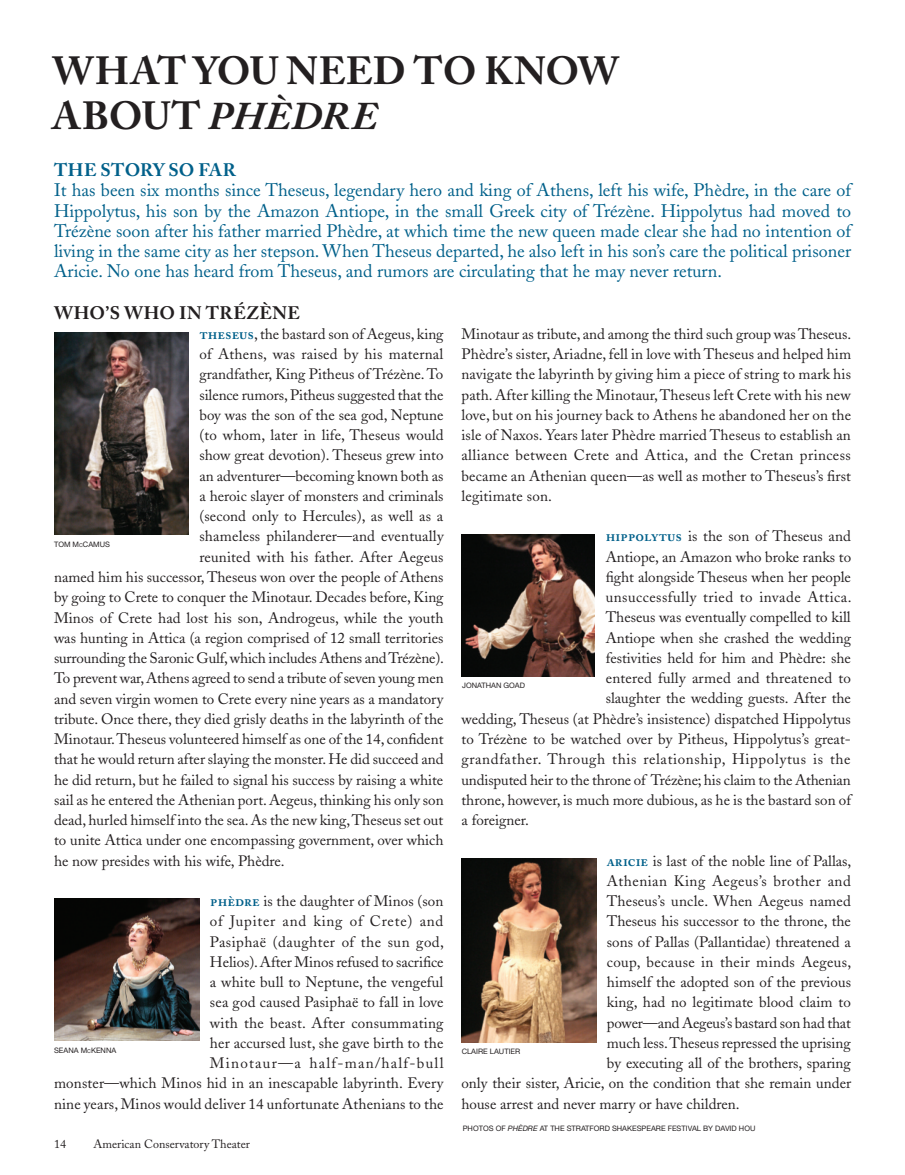
<style>
.page{position:relative;width:905px;height:1175px;background:#fff}
.page>*{position:absolute;margin:0;border:0;box-sizing:border-box;transform-origin:0 0}
.t1{font:700 39px/45px "Adobe Caslon";color:#231f20}
.t2{font:18px/20.2px "Adobe Caslon";color:#01608a;text-align:justify}
.t3{font:700 18px "Adobe Caslon";letter-spacing:.03em;color:#231f20}
.t4{font:700 18px "Adobe Caslon";letter-spacing:.01em;color:#01608a}
.t5{font:15px/20.2px "Adobe Caslon";color:#231f20;text-align:right}
.t6{font:15px "Adobe Caslon";letter-spacing:.045em;color:#231f20}
.t7{font:15px "Adobe Caslon";letter-spacing:.03em;color:#231f20}
.t8{font:15px "Adobe Caslon";letter-spacing:.025em;color:#231f20}
.t9{font:15px "Adobe Caslon";letter-spacing:.035em;color:#231f20}
.t10{font:12px "Adobe Caslon";color:#231f20}
.t11{font:7.5px "Helvetica Neue";color:#231f20}
.s1{font-style:italic}
.s2{font-family:"Adobe Caslon Semibold SC";color:#01608a}
.s3{font-size:5.25px}
</style>
<div class="page">
<img style="left:54px;top:899px;width:145px;height:141px">
<img style="left:461px;top:534px;width:134px;height:142px">
<img style="left:461px;top:858px;width:135px;height:184px">
<img style="left:54px;top:332px;width:135px;height:202px">
<h1 class="t1" style="left:52px;top:52px;width:567px">WHAT YOU NEED TO KNOW<br>ABOUT <span class="s1">PHÈDRE</span></h1>
<p class="t4" style="left:54px;top:162px;width:184px">THE STORY SO FAR</p>
<p class="t2" style="left:54px;top:182px;width:798px">It has been six months since Theseus, legendary hero and king of Athens, left his wife, Phèdre, in the care of Hippolytus, his son by the Amazon Antiope, in the small Greek city of Trézène. Hippolytus had moved to Trézène soon after his father married Phèdre, at which time the new queen made clear she had no intention of living in the same city as her stepson. When Theseus departed, he also left in his son’s care the political prisoner Aricie. No one has heard from Theseus, and rumors are circulating that he may never return.</p>
<p class="t3" style="left:54px;top:305px;width:247px">WHO’S WHO IN TRÉZÈNE</p>
<p class="t5" style="left:199px;top:325px;width:246px"><span class="s2">theseus</span>, the bastard son of Aegeus, king</p>
<p class="t5" style="left:199px;top:345px;width:245px">of Athens, was raised by his maternal</p>
<p class="t5" style="left:199px;top:366px;width:245px">grandfather, King Pitheus of Trézène. To</p>
<p class="t5" style="left:199px;top:386px;width:245px">silence rumors, Pitheus suggested that the</p>
<p class="t5" style="left:199px;top:406px;width:246px">boy was the son of the sea god, Neptune</p>
<p class="t5" style="left:199px;top:426px;width:246px">(to whom, later in life, Theseus would</p>
<p class="t5" style="left:199px;top:447px;width:245px">show great devotion). Theseus grew into</p>
<p class="t5" style="left:199px;top:467px;width:245px">an adventurer—becoming known both as</p>
<p class="t5" style="left:199px;top:487px;width:245px">a heroic slayer of monsters and criminals</p>
<p class="t5" style="left:199px;top:507px;width:245px">(second only to Hercules), as well as a</p>
<p class="t5" style="left:199px;top:528px;width:246px">shameless philanderer—and eventually</p>
<p class="t5" style="left:199px;top:548px;width:245px">reunited with his father. After Aegeus</p>
<p class="t5" style="left:54px;top:568px;width:391px">named him his successor, Theseus won over the people of Athens</p>
<p class="t5" style="left:54px;top:588px;width:391px">by going to Crete to conquer the Minotaur. Decades before, King</p>
<p class="t5" style="left:54px;top:609px;width:391px">Minos of Crete had lost his son, Androgeus, while the youth</p>
<p class="t5" style="left:54px;top:629px;width:391px">was hunting in Attica (a region comprised of 12 small territories</p>
<p class="t5" style="left:54px;top:649px;width:391px">surrounding the Saronic Gulf, which includes Athens and Trézène).</p>
<p class="t5" style="left:54px;top:669px;width:391px">To prevent war, Athens agreed to send a tribute of seven young men</p>
<p class="t5" style="left:54px;top:690px;width:391px">and seven virgin women to Crete every nine years as a mandatory</p>
<p class="t5" style="left:54px;top:710px;width:391px">tribute. Once there, they died grisly deaths in the labyrinth of the</p>
<p class="t5" style="left:54px;top:730px;width:391px">Minotaur. Theseus volunteered himself as one of the 14, confident</p>
<p class="t5" style="left:54px;top:750px;width:391px">that he would return after slaying the monster. He did succeed and</p>
<p class="t5" style="left:54px;top:771px;width:391px">he did return, but he failed to signal his success by raising a white</p>
<p class="t5" style="left:54px;top:791px;width:391px">sail as he entered the Athenian port. Aegeus, thinking his only son</p>
<p class="t5" style="left:54px;top:811px;width:391px">dead, hurled himself into the sea. As the new king, Theseus set out</p>
<p class="t5" style="left:54px;top:831px;width:391px">to unite Attica under one encompassing government, over which</p>
<p class="t5" style="left:54px;top:852px;width:232px">he now presides with his wife, Phèdre.</p>
<p class="t5" style="left:54px;top:892px;width:391px"><span class="s2">phèdre</span> is the daughter of Minos (son<br>of Jupiter and king of Crete) and<br>Pasiphaë (daughter of the sun god,<br>Helios). After Minos refused to sacrifice<br>a white bull to Neptune, the vengeful<br>sea god caused Pasiphaë to fall in love<br>with the beast. After consummating<br>her accursed lust, she gave birth to the<br>Minotaur—a half-man/half-bull<br>monster—which Minos hid in an inescapable labyrinth. Every nine years, Minos would deliver 14 unfortunate Athenians to the</p>
<p class="t11" style="left:54px;top:540px;width:58px">TOM M<span class="s3">C</span>CAMUS</p>
<p class="t11" style="left:54px;top:1045px;width:64px">SEANA M<span class="s3">C</span>KENNA</p>
<p class="t10" style="left:54px;top:1139px;width:13px">14</p>
<p class="t10" style="left:93px;top:1139px;width:158px">American Conservatory Theater</p>
<p class="t5" style="left:461px;top:325px;width:391px;text-align:justify">Minotaur as tribute, and among the third such group was Theseus.<br>Phèdre’s sister, Ariadne, fell in love with Theseus and helped him navigate the labyrinth by giving him a piece of string to mark his path. After killing the Minotaur, Theseus left Crete with his new love, but on his journey back to Athens he abandoned her on the isle of Naxos. Years later Phèdre married Theseus to establish an alliance between Crete and Attica, and the Cretan princess became an Athenian queen—as well as mother to Theseus’s first legitimate son.</p>
<p class="t5" style="left:605px;top:528px;width:246px"><span class="s2">hippolytus</span> is the son of Theseus and</p>
<p class="t5" style="left:605px;top:548px;width:247px">Antiope, an Amazon who broke ranks to</p>
<p class="t5" style="left:605px;top:568px;width:247px">fight alongside Theseus when her people</p>
<p class="t7" style="left:605px;top:591px;width:247px">unsuccessfully tried to invade Attica.</p>
<p class="t5" style="left:605px;top:609px;width:246px">Theseus was eventually compelled to kill</p>
<p class="t5" style="left:605px;top:629px;width:247px">Antiope when she crashed the wedding</p>
<p class="t5" style="left:605px;top:649px;width:247px">festivities held for him and Phèdre: she</p>
<p class="t5" style="left:605px;top:669px;width:247px">entered fully armed and threatened to</p>
<p class="t5" style="left:605px;top:690px;width:247px">slaughter the wedding guests. After the</p>
<p class="t5" style="left:461px;top:710px;width:391px">wedding, Theseus (at Phèdre’s insistence) dispatched Hippolytus</p>
<p class="t5" style="left:461px;top:730px;width:391px">to Trézène to be watched over by Pitheus, Hippolytus’s great-</p>
<p class="t6" style="left:461px;top:753px;width:390px">grandfather. Through this relationship, Hippolytus is the</p>
<p class="t5" style="left:461px;top:771px;width:391px">undisputed heir to the throne of Trézène; his claim to the Athenian</p>
<p class="t5" style="left:461px;top:791px;width:391px">throne, however, is much more dubious, as he is the bastard son of</p>
<p class="t5" style="left:461px;top:811px;width:69px">a foreigner.</p>
<p class="t5" style="left:607px;top:852px;width:246px"><span class="s2">aricie</span> is last of the noble line of Pallas,</p>
<p class="t9" style="left:607px;top:875px;width:245px">Athenian King Aegeus’s brother and</p>
<p class="t5" style="left:607px;top:892px;width:245px">Theseus’s uncle. When Aegeus named</p>
<p class="t5" style="left:607px;top:912px;width:245px">Theseus his successor to the throne, the</p>
<p class="t5" style="left:607px;top:933px;width:245px">sons of Pallas (Pallantidae) threatened a</p>
<p class="t8" style="left:607px;top:956px;width:246px">coup, because in their minds Aegeus,</p>
<p class="t5" style="left:607px;top:973px;width:245px">himself the adopted son of the previous</p>
<p class="t5" style="left:607px;top:993px;width:245px">king, had no legitimate blood claim to</p>
<p class="t5" style="left:607px;top:1014px;width:245px">power—and Aegeus’s bastard son had that</p>
<p class="t5" style="left:607px;top:1034px;width:245px">much less. Theseus repressed the uprising</p>
<p class="t5" style="left:607px;top:1054px;width:245px">by executing all of the brothers, sparing</p>
<p class="t5" style="left:461px;top:1074px;width:391px">only their sister, Aricie, on the condition that she remain under</p>
<p class="t5" style="left:461px;top:1095px;width:280px">house arrest and never marry or have children.</p>
<p class="t11" style="left:462px;top:681px;width:64px">JONATHAN GOAD</p>
<p class="t11" style="left:461px;top:1047px;width:60px">CLAIRE LAUTIER</p>
<p class="t11" style="left:463px;top:1124px;width:294px">PHOTOS OF <span class="s1">PHÈDRE</span> AT THE STRATFORD SHAKESPEARE FESTIVAL BY DAVID HOU</p>
</div>
